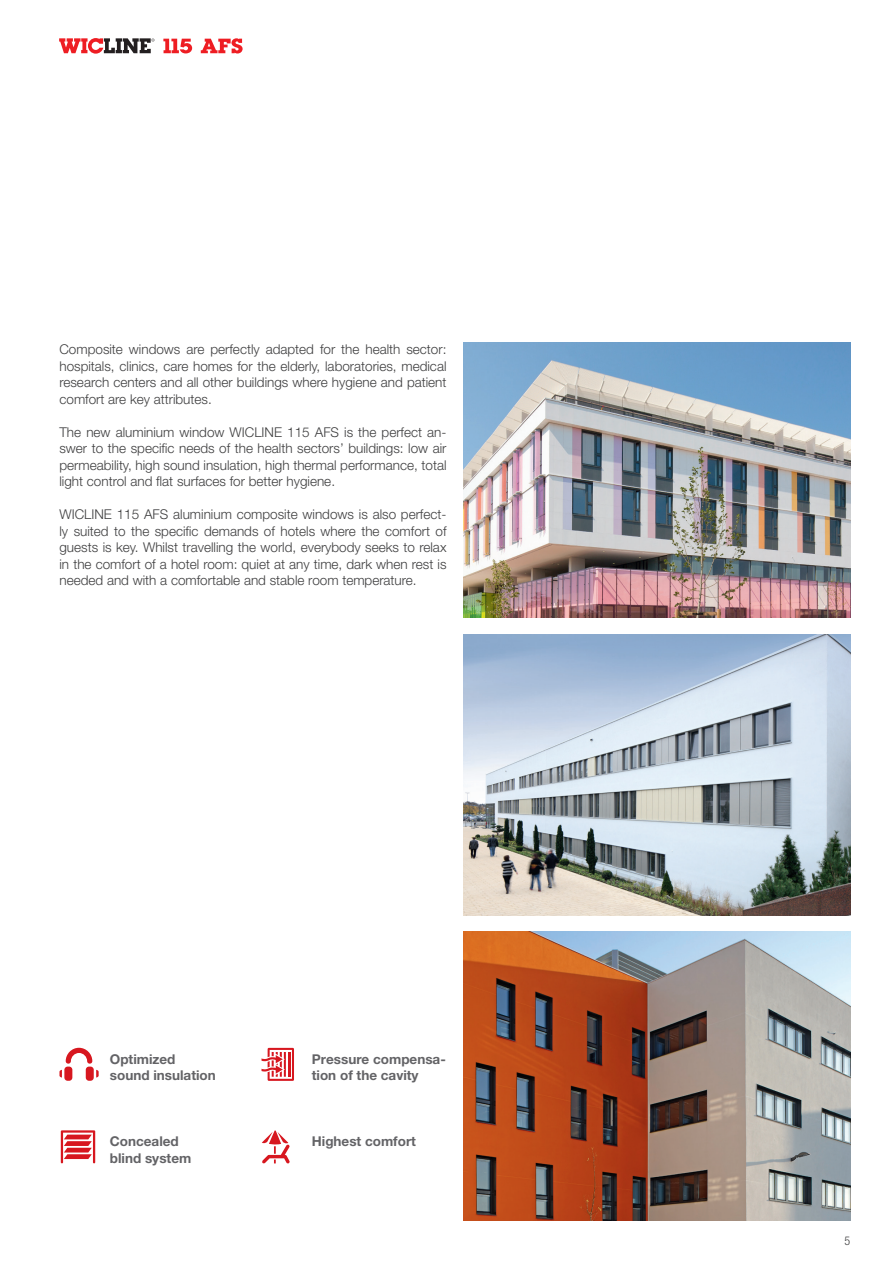
<style>
.page{position:relative;width:893px;height:1263px;background:#fff}
.page>*{position:absolute;margin:0;border:0;box-sizing:border-box;transform-origin:0 0}
.t1{font:300 13.5px/16.5px "Helvetica Neue LT Pro";color:#3e3e3f;text-align:justify}
.t2{font:700 13.5px/16.5px "Helvetica Neue LT Pro";color:#636366}
.t3{font:300 condensed 12px "Helvetica Neue LT Std";color:#3e3e3f}
</style>
<div class="page">
<svg style="left:163px;top:39px;width:29px;height:14px"></svg>
<svg style="left:201px;top:38px;width:42px;height:16px"></svg>
<svg style="left:59px;top:38px;width:96px;height:16px"></svg>
<img style="left:463px;top:635px;width:387px;height:280px">
<img style="left:463px;top:932px;width:387px;height:288px">
<svg style="left:262px;top:1130px;width:28px;height:34px"></svg>
<div style="left:64px;top:1066px;width:8px;height:15px;background:#d7171f;border-radius:3px"></div>
<svg style="left:59px;top:1070px;width:3px;height:7px"></svg>
<div style="left:86px;top:1066px;width:8px;height:15px;background:#d7171f;border-radius:3px"></div>
<svg style="left:96px;top:1070px;width:3px;height:7px"></svg>
<svg style="left:66px;top:1048px;width:26px;height:16px"></svg>
<svg style="left:261px;top:1048px;width:33px;height:33px"></svg>
<hr style="left:288px;top:1052px;width:2px;height:25px;background:#d7171f">
<svg style="left:61px;top:1130px;width:34px;height:33px"></svg>
<img style="left:463px;top:343px;width:387px;height:275px">
<p class="t1" style="left:59px;top:341px;width:388px">Composite windows are perfectly adapted for the health sector: hospitals, clinics, care homes for the elderly, laboratories, medical research centers and all other buildings where hygiene and patient comfort are key attributes.</p>
<p class="t1" style="left:59px;top:423px;width:389px">The new aluminium window WICLINE 115 AFS is the perfect an&shy;swer to the specific needs of the health sectors’ buildings: low air permeability, high sound insulation, high thermal performance, total light control and flat surfaces for better hygiene.</p>
<p class="t1" style="left:59px;top:506px;width:389px">WICLINE 115 AFS aluminium composite windows is also perfect&shy;ly suited to the specific demands of hotels where the comfort of guests is key. Whilst travelling the world, everybody seeks to relax in the comfort of a hotel room: quiet at any time, dark when rest is needed and with a comfortable and stable room temperature.</p>
<p class="t2" style="left:110px;top:1050px;width:107px">Optimized sound insulation</p>
<p class="t2" style="left:110px;top:1133px;width:83px">Concealed blind system</p>
<p class="t2" style="left:312px;top:1050px;width:135px">Pressure compensa&shy;tion of the cavity</p>
<p class="t2" style="left:312px;top:1133px;width:106px">Highest comfort</p>
<p class="t3" style="left:845px;top:1234px;width:7px">5</p>
</div>
